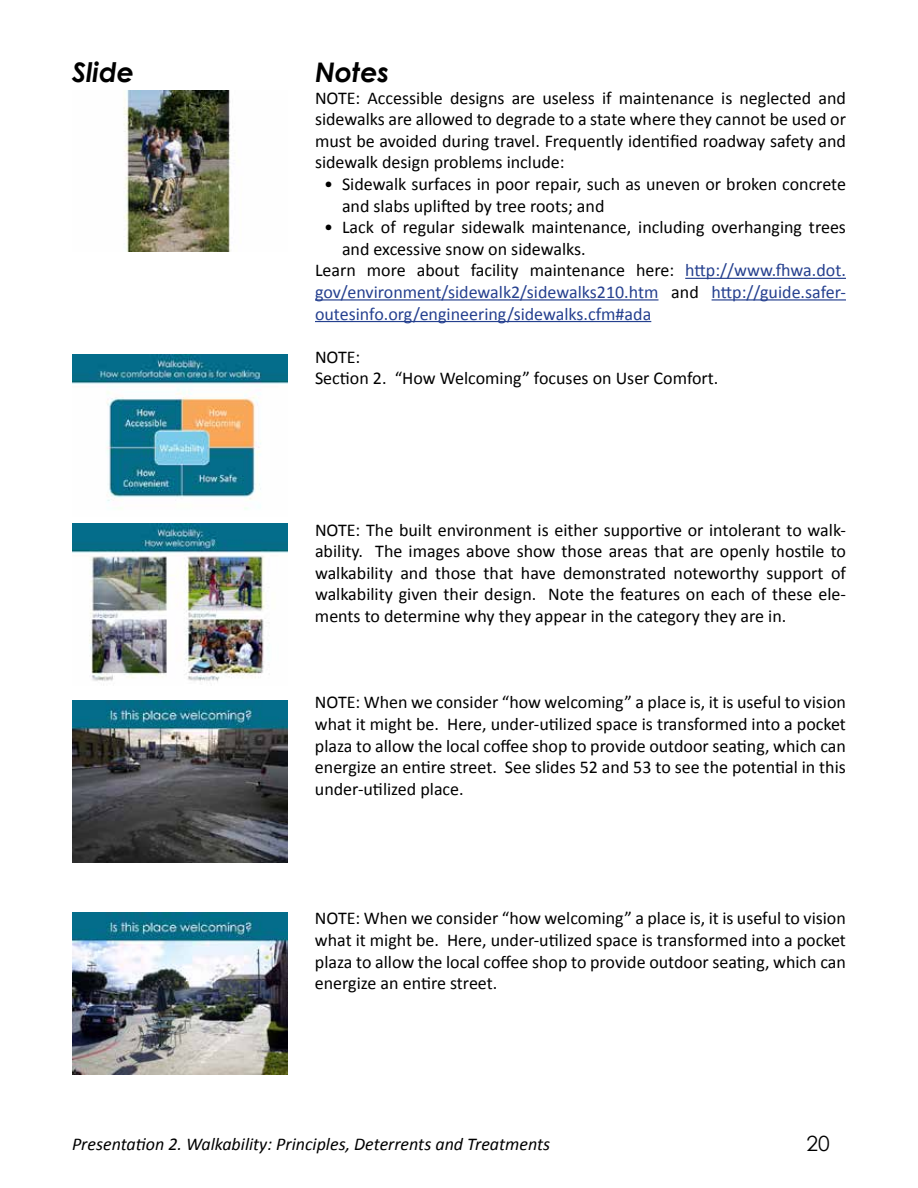
<style>
.page{position:relative;width:918px;height:1188px;background:#fff}
.page>*{position:absolute;margin:0;border:0;box-sizing:border-box;transform-origin:0 0}
.t1{font:italic 700 27px "Century Gothic";color:#000}
.t2{font:21px "Century Gothic";color:#000}
.t3{font:18px/21.6px "Calibri";color:#000;text-align:justify}
.t4{font:18px "Calibri";color:#25408f}
.t5{font:italic 18px "Calibri";color:#000}
.s1{color:#25408f}
.s2{color:#000}
</style>
<div class="page">
<hr style="left:685px;top:278px;width:161px;height:1px;background:#25408f">
<hr style="left:315px;top:299px;width:344px;height:2px;background:#25408f">
<hr style="left:712px;top:299px;width:134px;height:2px;background:#25408f">
<hr style="left:315px;top:321px;width:336px;height:1px;background:#25408f">
<img style="left:124px;top:90px;width:107px;height:162px">
<img style="left:72px;top:355px;width:216px;height:154px">
<img style="left:72px;top:524px;width:216px;height:158px">
<img style="left:72px;top:700px;width:216px;height:162px">
<img style="left:72px;top:913px;width:216px;height:162px">
<h1 class="t1" style="left:72px;top:55px;width:64px">Slide</h1>
<h1 class="t1" style="left:315px;top:55px;width:76px">Notes</h1>
<p class="t3" style="left:315px;top:87px;width:533px">NOTE: Accessible designs are useless if maintenance is neglected and sidewalks are allowed to degrade to a state where they cannot be used or must be avoided during travel. Frequently identified roadway safety and sidewalk design problems include:</p>
<p class="t3" style="left:342px;top:173px;width:506px;text-indent:-18px">• Sidewalk surfaces in poor repair, such as uneven or broken concrete and slabs uplifted by tree roots; and</p>
<p class="t3" style="left:324px;top:216px;width:524px">• Lack of regular sidewalk maintenance, including overhanging trees</p>
<p class="t3" style="left:342px;top:238px;width:245px">and excessive snow on sidewalks.</p>
<p class="t3" style="left:315px;top:260px;width:532px">Learn more about facility maintenance here: <span class="s1">http://www.fhwa.dot.</span></p>
<p class="t4" style="left:315px;top:281px;width:532px">gov/environment/sidewalk2/sidewalks210.htm <span class="s2">and</span> http://guide.safer-</p>
<p class="t4" style="left:315px;top:302px;width:338px">outesinfo.org/engineering/sidewalks.cfm#ada</p>
<p class="t3" style="left:315px;top:346px;width:405px">NOTE:<br>Section 2. “How Welcoming” focuses on User Comfort.</p>
<p class="t3" style="left:315px;top:519px;width:533px">NOTE: The built environment is either supportive or intolerant to walk&shy;ability. The images above show those areas that are openly hostile to walkability and those that have demonstrated noteworthy support of walkability given their design. Note the features on each of these ele&shy;ments to determine why they appear in the category they are in.</p>
<p class="t3" style="left:315px;top:692px;width:533px">NOTE: When we consider “how welcoming” a place is, it is useful to vision what it might be. Here, under-utilized space is transformed into a pocket plaza to allow the local coffee shop to provide outdoor seating, which can energize an entire street. See slides 52 and 53 to see the potential in this under-utilized place.</p>
<p class="t3" style="left:315px;top:908px;width:533px">NOTE: When we consider “how welcoming” a place is, it is useful to vision what it might be. Here, under-utilized space is transformed into a pocket plaza to allow the local coffee shop to provide outdoor seating, which can energize an entire street.</p>
<p class="t5" style="left:72px;top:1131px;width:480px">Presentation 2. Walkability: Principles, Deterrents and Treatments</p>
<p class="t2" style="left:806px;top:1130px;width:25px">20</p>
</div>
